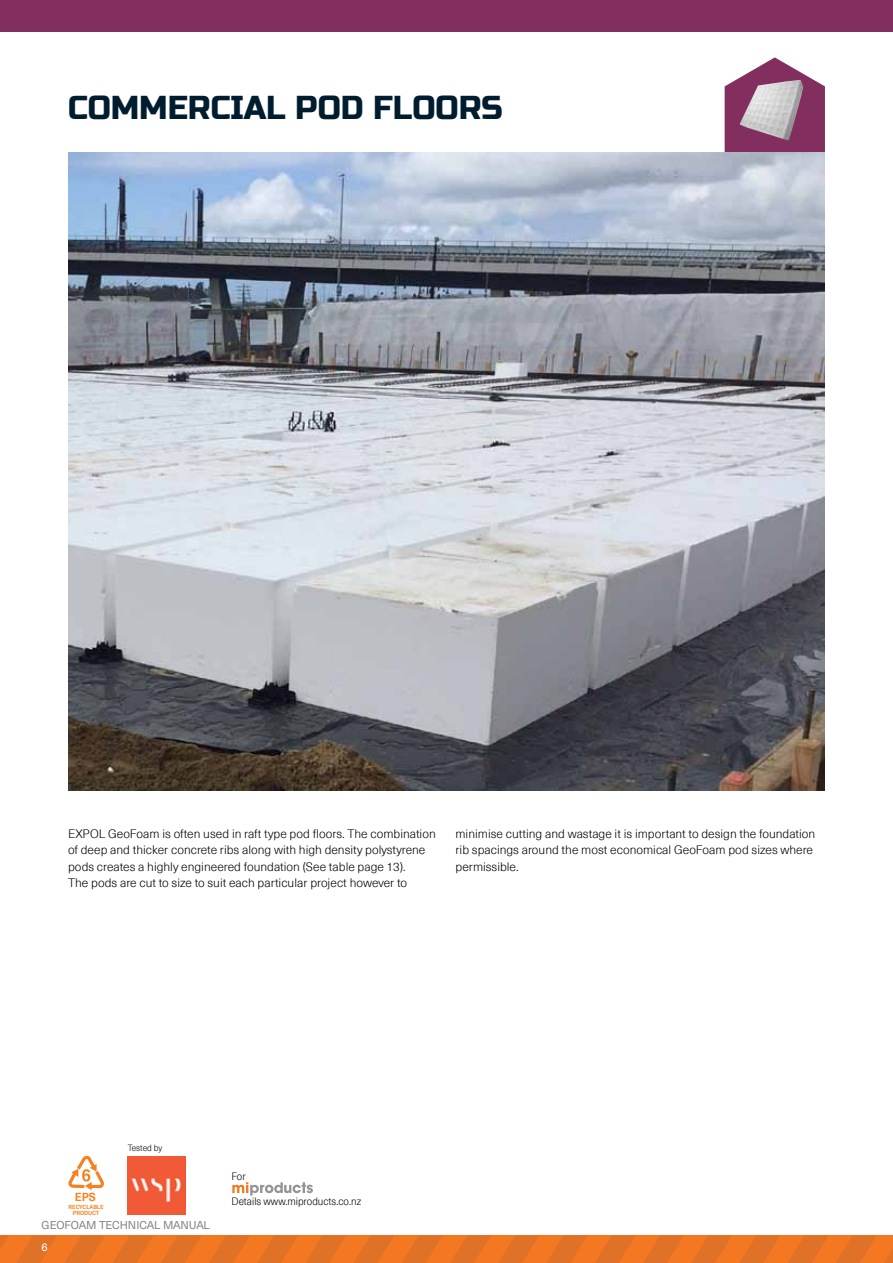
<style>
.page{position:relative;width:893px;height:1263px;background:#fff}
.page>*{position:absolute;margin:0;border:0;box-sizing:border-box;transform-origin:0 0}
.t1{font:33px "Russo One";color:#001d30;scale:.96 1}
.t2{font:300 12px/16.5px "Neue Haas Unica Pro";color:#000}
.t3{font:700 11.4px "Neue Haas Unica Pro";color:#f58220}
.t4{font:11.1px "Neue Haas Unica Pro";letter-spacing:-.02em;color:#808285}
.t5{font:11.1px "Neue Haas Unica Pro";color:#fff}
.t6{font:300 10.5px "Neue Haas Unica Pro";color:#000;scale:.94 1}
.t7{font:300 8.85px "Neue Haas Unica Pro";letter-spacing:-.005em;color:#000;scale:.94 1}
.t8{font:700 5.7px/6.4px "Neue Haas Unica Pro";letter-spacing:-.01em;color:#f58220;text-align:right}
</style>
<div class="page">
<div style="left:0;top:1235px;width:893px;height:28px;background:#f47721"></div>
<svg style="left:0;top:1235px;width:8px;height:14px"></svg>
<svg style="left:16px;top:1235px;width:41px;height:28px"></svg>
<svg style="left:65px;top:1235px;width:40px;height:28px"></svg>
<svg style="left:113px;top:1235px;width:40px;height:28px"></svg>
<svg style="left:161px;top:1235px;width:40px;height:28px"></svg>
<svg style="left:209px;top:1235px;width:40px;height:28px"></svg>
<svg style="left:257px;top:1235px;width:41px;height:28px"></svg>
<svg style="left:306px;top:1235px;width:40px;height:28px"></svg>
<svg style="left:354px;top:1235px;width:40px;height:28px"></svg>
<svg style="left:402px;top:1235px;width:40px;height:28px"></svg>
<svg style="left:450px;top:1235px;width:41px;height:28px"></svg>
<svg style="left:499px;top:1235px;width:40px;height:28px"></svg>
<svg style="left:547px;top:1235px;width:40px;height:28px"></svg>
<svg style="left:595px;top:1235px;width:40px;height:28px"></svg>
<svg style="left:643px;top:1235px;width:40px;height:28px"></svg>
<svg style="left:691px;top:1235px;width:41px;height:28px"></svg>
<svg style="left:740px;top:1235px;width:40px;height:28px"></svg>
<svg style="left:788px;top:1235px;width:40px;height:28px"></svg>
<svg style="left:836px;top:1235px;width:40px;height:28px"></svg>
<svg style="left:884px;top:1249px;width:9px;height:14px"></svg>
<svg style="left:725px;top:57px;width:100px;height:95px"></svg>
<img style="left:740px;top:80px;width:63px;height:60px">
<div style="left:0;top:0;width:893px;height:31px;background:#822f60"></div>
<img style="left:68px;top:152px;width:757px;height:639px">
<svg style="left:232px;top:1182px;width:81px;height:13px"></svg>
<img style="left:128px;top:1157px;width:57px;height:57px">
<svg style="left:68px;top:1155px;width:36px;height:35px"></svg>
<h1 class="t1" style="left:68px;top:89px;width:362px">COMMERCIAL POD FLOORS</h1>
<p class="t2" style="left:68px;top:825px;width:369px">EXPOL GeoFoam is often used in raft type pod floors. The combination of deep and thicker concrete ribs along with high density polystyrene pods creates a highly engineered foundation (See table page 13).<br>The pods are cut to size to suit each particular project however to</p>
<p class="t2" style="left:455px;top:825px;width:361px">minimise cutting and wastage it is important to design the foundation rib spacings around the most economical GeoFoam pod sizes where permissible.</p>
<p class="t3" style="left:75px;top:1190px;width:22px">EPS</p>
<p class="t8" style="left:69px;top:1204px;width:33px">RECYCLABLE<br>PRODUCT</p>
<p class="t7" style="left:128px;top:1143px;width:38px">Tested by</p>
<p class="t4" style="left:42px;top:1218px;width:170px">GEOFOAM TECHNICAL MANUAL</p>
<p class="t5" style="left:42px;top:1240px;width:8px">6</p>
<p class="t6" style="left:231px;top:1170px;width:17px">For</p>
<p class="t6" style="left:231px;top:1195px;width:140px">Details www.miproducts.co.nz</p>
</div>
